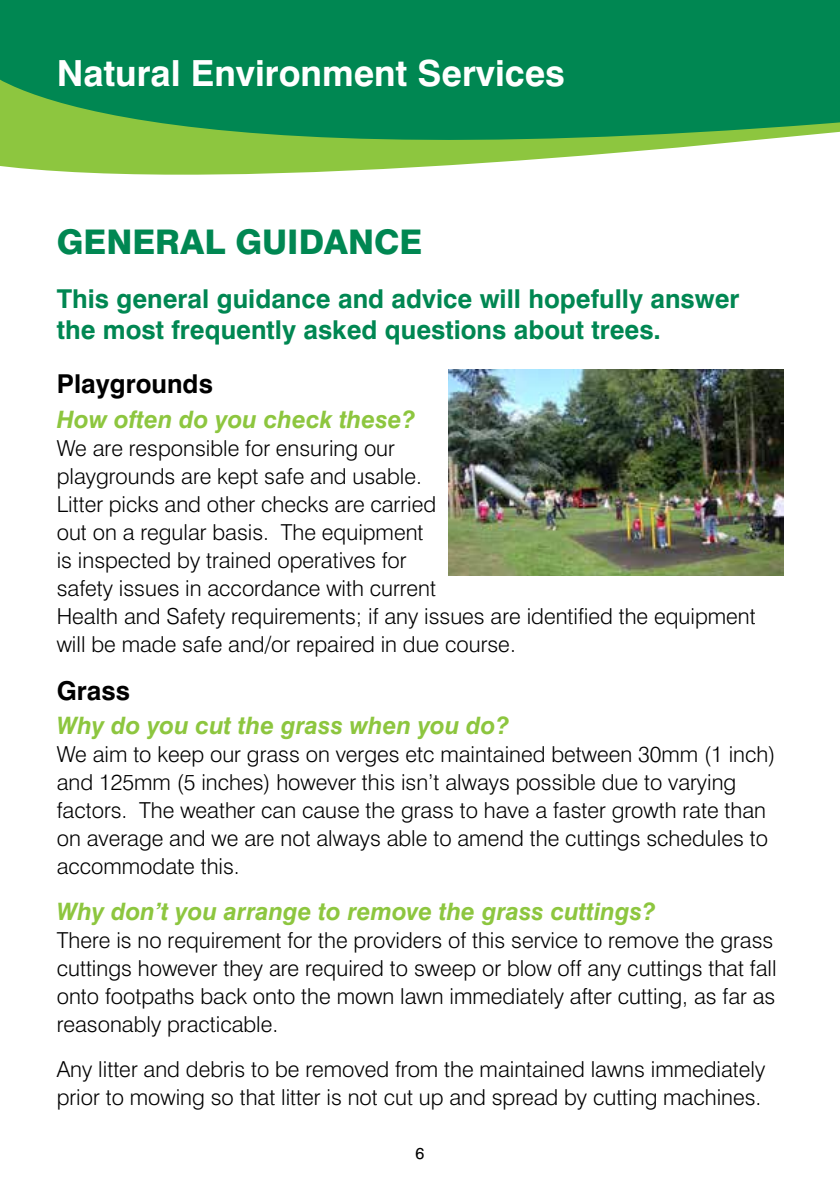
<style>
.page{position:relative;width:840px;height:1191px;background:#fff}
.page>*{position:absolute;margin:0;border:0;box-sizing:border-box;transform-origin:0 0}
.t1{font:700 36px "Swiss 721 BT";color:#fff}
.heading_1{font:800 34px "Swiss 721 BT";color:#008752}
.t2{font:700 26px/31.2px "Swiss 721 BT";color:#008752}
.heading_2{font:700 26px "Swiss 721 BT";color:#000}
.questions{font:italic 700 24px "Swiss 721 BT";color:#8dc63f}
.t3{font:300 22px/28px "Swiss 721 BT";color:#000}
.t4{font:16px "Swiss 721 BT";color:#000}
</style>
<div class="page">
<div style="left:0;top:0;width:839px;height:68px;background:#008752"></div>
<svg style="left:0;top:68px;width:839px;height:107px;background:#4ba962"></svg>
<img style="left:448px;top:369px;width:334px;height:206px">
<p class="t1" style="left:57px;top:51px;width:509px">Natural Environment Services</p>
<p class="heading_1" style="left:57px;top:221px;width:367px">GENERAL GUIDANCE</p>
<p class="t2" style="left:57px;top:283px;width:683px">This general guidance and advice will hopefully answer the most frequently asked questions about trees.</p>
<p class="heading_2" style="left:57px;top:368px;width:157px">Playgrounds</p>
<p class="questions" style="left:57px;top:404px;width:360px">How often do you check these?</p>
<p class="t3" style="left:57px;top:433px;width:700px">We are responsible for ensuring our<br>playgrounds are kept safe and usable.<br>Litter picks and other checks are carried<br>out on a regular basis. The equipment<br>is inspected by trained operatives for<br>safety issues in accordance with current<br>Health and Safety requirements; if any issues are identified the equipment will be made safe and/or repaired in due course.</p>
<p class="heading_2" style="left:57px;top:675px;width:75px">Grass</p>
<p class="questions" style="left:57px;top:711px;width:453px">Why do you cut the grass when you do?</p>
<p class="t3" style="left:57px;top:740px;width:719px">We aim to keep our grass on verges etc maintained between 30mm (1 inch) and 125mm (5 inches) however this isn’t always possible due to varying factors. The weather can cause the grass to have a faster growth rate than on average and we are not always able to amend the cuttings schedules to accommodate this.</p>
<p class="questions" style="left:57px;top:897px;width:600px">Why don’t you arrange to remove the grass cuttings?</p>
<p class="t3" style="left:57px;top:926px;width:721px">There is no requirement for the providers of this service to remove the grass cuttings however they are required to sweep or blow off any cuttings that fall onto footpaths back onto the mown lawn immediately after cutting, as far as reasonably practicable.</p>
<p class="t3" style="left:57px;top:1055px;width:709px">Any litter and debris to be removed from the maintained lawns immediately prior to mowing so that litter is not cut up and spread by cutting machines.</p>
<p class="t4" style="left:415px;top:1143px;width:10px">6</p>
</div>
